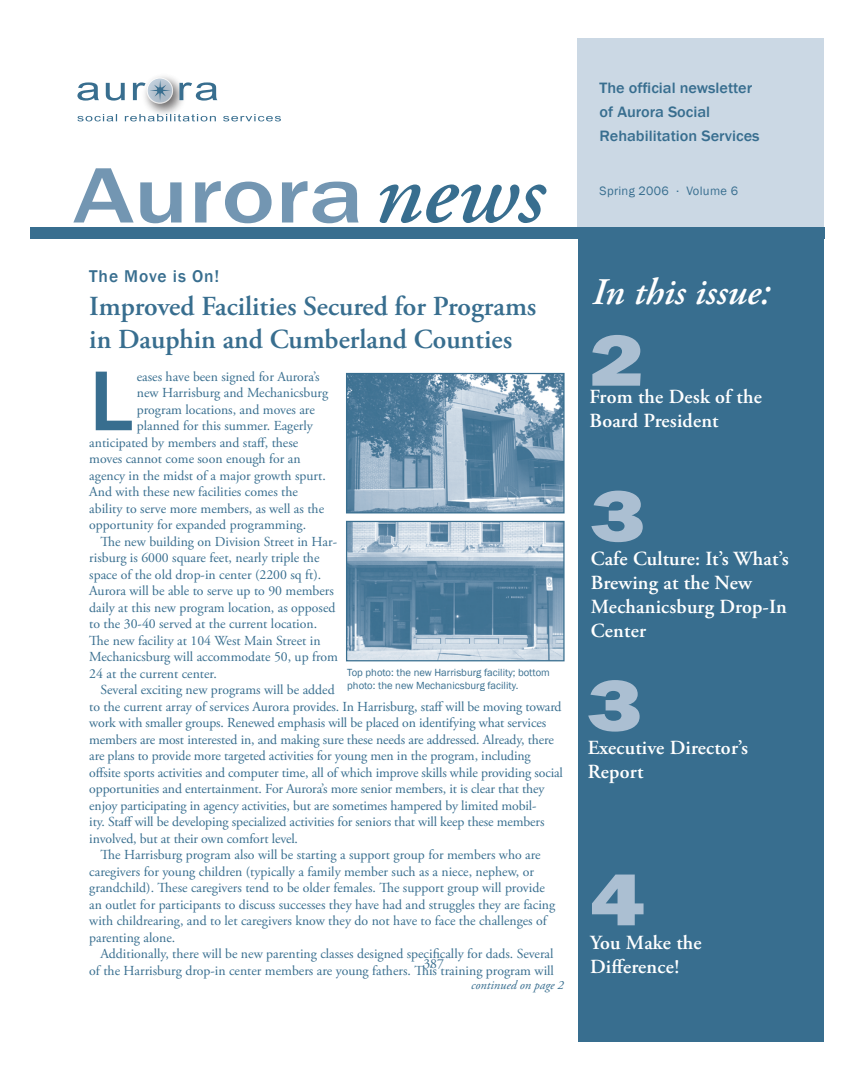
<style>
.page{position:relative;width:854px;height:1079px;background:#fff}
.page>*{position:absolute;margin:0;border:0;box-sizing:border-box;transform-origin:0 0}
.t1{font:500 87.88px "Franklin Gothic";color:#386e8f}
.t2{font:500 81.25px "Franklin Gothic";color:#7396b2;scale:1.25 1}
.t3{font:800 75px "Franklin Gothic";color:#abbfd2;scale:1.25 1}
.t4{font:italic 600 37.5px "Adobe Garamond Pro";color:#fff}
.t5{font:600 27.5px/33px "Adobe Garamond Pro";color:#386e8f}
.t6{font:600 20px/24px "Adobe Garamond Pro";letter-spacing:.01em;color:#fff}
.t7{font:500 17.5px "Franklin Gothic";letter-spacing:.05em;color:#386e8f}
.t8{font:500 15.5px/23.8px "Franklin Gothic";color:#386e8f;scale:1.05 1}
.t9{font:13.75px "Adobe Garamond Pro";color:#386e8f}
.t10{font:12.5px "Franklin Gothic";letter-spacing:.025em;color:#386e8f}
.t11{font:italic 12.5px "Adobe Garamond Pro";color:#386e8f}
.t12{font:10.62px/12.8px "Franklin Gothic";color:#386e8f}
.s1{font-family:"Adobe Garamond Pro";font-weight:600;font-style:italic;font-size:91.25px;color:#386e8f}
</style>
<div class="page">
<div style="left:577px;top:39px;width:246px;height:188px;background:#cbd8e4"></div>
<div style="left:30px;top:227px;width:794px;height:11px;background:#386e8f"></div>
<div style="left:578px;top:235px;width:245px;height:806px;background:#386e8f"></div>
<img style="left:145px;top:76px;width:38px;height:38px">
<div style="left:147px;top:78px;width:26px;height:26px;border:1px solid #fff;border-radius:50%"></div>
<svg style="left:77px;top:114px;width:40px;height:7px"></svg>
<svg style="left:125px;top:114px;width:91px;height:7px"></svg>
<svg style="left:223px;top:114px;width:58px;height:7px"></svg>
<svg style="left:77px;top:82px;width:22px;height:19px"></svg>
<svg style="left:106px;top:83px;width:19px;height:18px"></svg>
<svg style="left:133px;top:80px;width:38px;height:21px"></svg>
<svg style="left:179px;top:82px;width:38px;height:19px"></svg>
<img style="left:348px;top:375px;width:214px;height:136px">
<div style="left:346px;top:373px;width:218px;height:140px;border:1px solid #386e8f"></div>
<img style="left:348px;top:523px;width:214px;height:136px">
<div style="left:346px;top:521px;width:218px;height:140px;border:1px solid #386e8f"></div>
<h2 class="t2" style="left:73px;top:145px;width:378px">Aurora<span class="s1">news</span></h2>
<p class="t7" style="left:89px;top:265px;width:132px">The Move is On!</p>
<h3 class="t5" style="left:89px;top:290px;width:448px">Improved Facilities Secured for Programs in Dauphin and Cumberland Counties</h3>
<h1 class="t1" style="left:89px;top:346px;width:45px">L</h1>
<p class="t9" style="left:137px;top:368px;width:184px">eases have been signed for Aurora’s</p>
<p class="t9" style="left:137px;top:384px;width:193px">new Harrisburg and Mechanicsburg</p>
<p class="t9" style="left:137px;top:401px;width:179px">program locations, and moves are</p>
<p class="t9" style="left:137px;top:417px;width:177px">planned for this summer. Eagerly</p>
<p class="t9" style="left:89px;top:434px;width:210px">anticipated by members and staff, these</p>
<p class="t9" style="left:89px;top:450px;width:213px">moves cannot come soon enough for an</p>
<p class="t9" style="left:89px;top:467px;width:238px">agency in the midst of a major growth spurt.</p>
<p class="t9" style="left:89px;top:483px;width:210px">And with these new facilities comes the</p>
<p class="t9" style="left:89px;top:500px;width:236px">ability to serve more members, as well as the</p>
<p class="t9" style="left:89px;top:516px;width:218px">opportunity for expanded programming.</p>
<p class="t9" style="left:101px;top:533px;width:238px">The new building on Division Street in Har-</p>
<p class="t9" style="left:89px;top:549px;width:232px">risburg is 6000 square feet, nearly triple the</p>
<p class="t9" style="left:89px;top:566px;width:233px">space of the old drop-in center (2200 sq ft).</p>
<p class="t9" style="left:89px;top:582px;width:246px">Aurora will be able to serve up to 90 members</p>
<p class="t9" style="left:89px;top:599px;width:248px">daily at this new program location, as opposed</p>
<p class="t9" style="left:89px;top:615px;width:229px">to the 30-40 served at the current location.</p>
<p class="t9" style="left:89px;top:632px;width:233px">The new facility at 104 West Main Street in</p>
<p class="t9" style="left:89px;top:648px;width:250px">Mechanicsburg will accommodate 50, up from</p>
<p class="t9" style="left:89px;top:665px;width:129px">24 at the current center.</p>
<p class="t9" style="left:100px;top:681px;width:235px">Several exciting new programs will be added</p>
<p class="t9" style="left:89px;top:698px;width:474px">to the current array of services Aurora provides. In Harrisburg, staff will be moving toward</p>
<p class="t9" style="left:89px;top:714px;width:458px">work with smaller groups. Renewed emphasis will be placed on identifying what services</p>
<p class="t9" style="left:89px;top:731px;width:466px">members are most interested in, and making sure these needs are addressed. Already, there</p>
<p class="t9" style="left:89px;top:747px;width:443px">are plans to provide more targeted activities for young men in the program, including</p>
<p class="t9" style="left:89px;top:764px;width:475px">offsite sports activities and computer time, all of which improve skills while providing social</p>
<p class="t9" style="left:89px;top:780px;width:456px">opportunities and entertainment. For Aurora’s more senior members, it is clear that they</p>
<p class="t9" style="left:89px;top:797px;width:449px">enjoy participating in agency activities, but are sometimes hampered by limited mobil-</p>
<p class="t9" style="left:89px;top:813px;width:456px">ity. Staff will be developing specialized activities for seniors that will keep these members</p>
<p class="t9" style="left:89px;top:830px;width:210px">involved, but at their own comfort level.</p>
<p class="t9" style="left:101px;top:846px;width:441px">The Harrisburg program also will be starting a support group for members who are</p>
<p class="t9" style="left:89px;top:863px;width:446px">caregivers for young children (typically a family member such as a niece, nephew, or</p>
<p class="t9" style="left:89px;top:879px;width:457px">grandchild). These caregivers tend to be older females. The support group will provide</p>
<p class="t9" style="left:89px;top:896px;width:467px">an outlet for participants to discuss successes they have had and struggles they are facing</p>
<p class="t9" style="left:89px;top:912px;width:459px">with childrearing, and to let caregivers know they do not have to face the challenges of</p>
<p class="t9" style="left:89px;top:929px;width:87px">parenting alone.</p>
<p class="t9" style="left:101px;top:945px;width:454px">Additionally, there will be new parenting classes designed specifically for dads. Several</p>
<p class="t9" style="left:89px;top:962px;width:466px">of the Harrisburg drop-in center members are young fathers. This training program will</p>
<p class="t12" style="left:347px;top:666px;width:204px">Top photo: the new Harrisburg facility; bottom photo: the new Mechanicsburg facility.</p>
<p class="t9" style="left:423px;top:955px;width:22px">387</p>
<p class="t11" style="left:471px;top:978px;width:94px">continued on page 2</p>
<p class="t8" style="left:599px;top:76px;width:154px">The official newsletter of Aurora Social<br>Rehabilitation Services</p>
<p class="t10" style="left:599px;top:183px;width:140px">Spring 2006 . Volume 6</p>
<h3 class="t4" style="left:592px;top:270px;width:180px">In this issue:</h3>
<h3 class="t3" style="left:589px;top:312px;width:45px">2</h3>
<h3 class="t6" style="left:589px;top:384px;width:174px">From the Desk of the<br>Board President</h3>
<h3 class="t3" style="left:590px;top:467px;width:45px">3</h3>
<h3 class="t6" style="left:590px;top:546px;width:199px">Cafe Culture: It’s What’s<br>Brewing at the New<br>Mechanicsburg Drop-In<br>Center</h3>
<h3 class="t3" style="left:587px;top:657px;width:45px">3</h3>
<h3 class="t6" style="left:587px;top:736px;width:162px">Executive Director’s<br>Report</h3>
<h3 class="t3" style="left:589px;top:851px;width:45px">4</h3>
<h3 class="t6" style="left:590px;top:930px;width:113px">You Make the<br>Difference!</h3>
</div>
